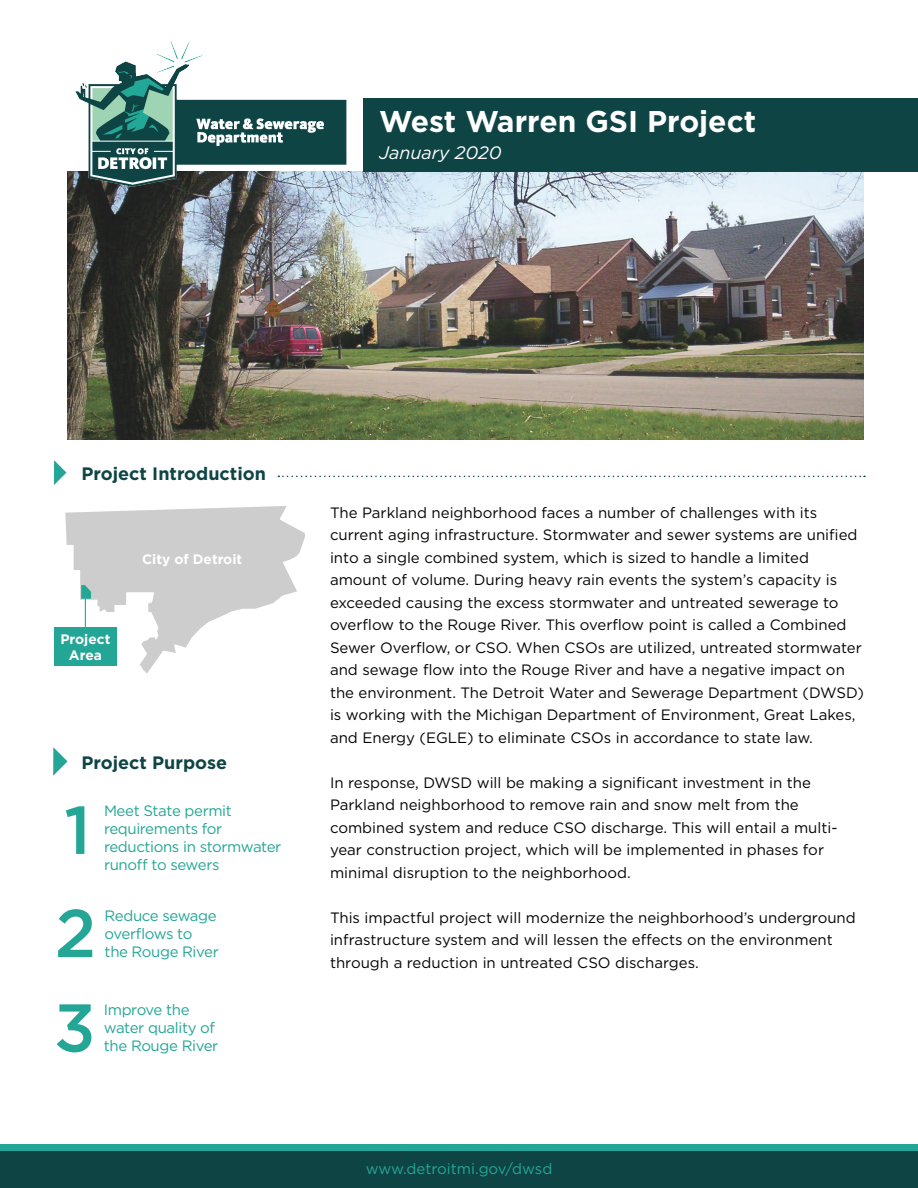
<style>
.page{position:relative;width:918px;height:1188px;background:#fff}
.page>*{position:absolute;margin:0;border:0;box-sizing:border-box;transform-origin:0 0}
.t1{font:500 67.5px "Gotham";color:#23a696}
.t2{font:700 30px "Gotham";color:#fff}
.t3{font:700 18px "Gotham";color:#0f4445}
.t4{font:italic 18px "Gotham";color:#fff}
.t5{font:15px/22.5px "Gotham";color:#040503}
.t6{font:15px/18px "Gotham";letter-spacing:-.025em;color:#23a696}
.t7{font:15px "Gotham";color:#23a696}
.t8{font:700 13.8px/16.5px "Gotham";color:#fff;text-align:center}
</style>
<div class="page">
<img style="left:68px;top:172px;width:796px;height:268px">
<img style="left:67px;top:41px;width:302px;height:156px">
<svg style="left:53px;top:747px;width:15px;height:29px"></svg>
<svg style="left:54px;top:460px;width:12px;height:25px"></svg>
<svg style="left:278px;top:476px;width:587px;height:1px"></svg>
<svg style="left:64px;top:506px;width:241px;height:167px"></svg>
<div style="left:54px;top:628px;width:63px;height:38px;background:#23a696"></div>
<hr style="left:85px;top:597px;width:1px;height:33px;background:#15a8da">
<div style="left:363px;top:98px;width:555px;height:74px;background:#0f4445"></div>
<div style="left:0;top:1150px;width:918px;height:38px;background:#0f4445"></div>
<div style="left:0;top:1144px;width:918px;height:6px;background:#23a696"></div>
<h2 class="t2" style="left:379px;top:101px;width:379px">West Warren GSI Project</h2>
<p class="t4" style="left:379px;top:141px;width:124px">January 2020</p>
<p class="t3" style="left:81px;top:462px;width:186px">Project Introduction</p>
<p class="t8" style="left:60px;top:631px;width:51px">Project<br>Area</p>
<p class="t8" style="left:142px;top:551px;width:102px">City of Detroit</p>
<p class="t3" style="left:81px;top:750px;width:147px">Project Purpose</p>
<h1 class="t1" style="left:64px;top:786px;width:28px">1</h1>
<p class="t6" style="left:104px;top:802px;width:179px">Meet State permit requirements for reductions in stormwater runoff to sewers</p>
<h1 class="t1" style="left:55px;top:889px;width:43px">2</h1>
<p class="t6" style="left:105px;top:906px;width:114px">Reduce sewage overflows to</p>
<p class="t6" style="left:105px;top:942px;width:116px">the Rouge River</p>
<h1 class="t1" style="left:54px;top:984px;width:43px">3</h1>
<p class="t6" style="left:104px;top:1000px;width:113px">Improve the water quality of</p>
<p class="t6" style="left:104px;top:1036px;width:116px">the Rouge River</p>
<p class="t5" style="left:330px;top:501px;width:535px">The Parkland neighborhood faces a number of challenges with its current aging infrastructure. Stormwater and sewer systems are unified into a single combined system, which is sized to handle a limited amount of volume. During heavy rain events the system’s capacity is exceeded causing the excess stormwater and untreated sewerage to overflow to the Rouge River. This overflow point is called a Combined Sewer Overflow, or CSO. When CSOs are utilized, untreated stormwater and sewage flow into the Rouge River and have a negative impact on the environment. The Detroit Water and Sewerage Department (DWSD) is working with the Michigan Department of Environment, Great Lakes, and Energy (EGLE) to eliminate CSOs in accordance to state law.</p>
<p class="t5" style="left:330px;top:771px;width:509px">In response, DWSD will be making a significant investment in the Parkland neighborhood to remove rain and snow melt from the combined system and reduce CSO discharge. This will entail a multi&shy;year construction project, which will be implemented in phases for minimal disruption to the neighborhood.</p>
<p class="t5" style="left:330px;top:906px;width:527px">This impactful project will modernize the neighborhood’s underground infrastructure system and will lessen the effects on the environment through a reduction in untreated CSO discharges.</p>
<p class="t7" style="left:366px;top:1159px;width:188px">www.detroitmi.gov/dwsd</p>
</div>
